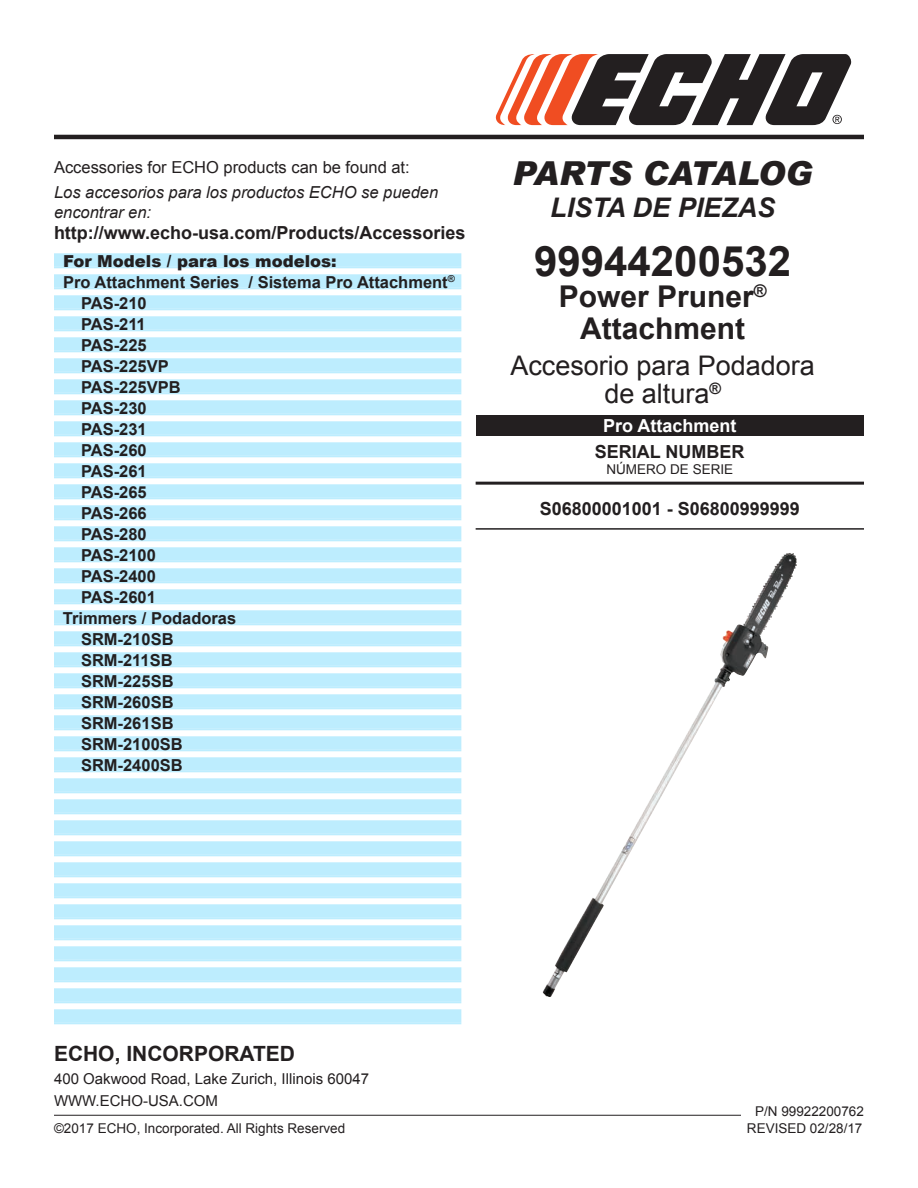
<style>
.page{position:relative;width:918px;height:1188px;background:#fff}
.page>*{position:absolute;margin:0;border:0;box-sizing:border-box;transform-origin:0 0}
.t1{font:700 42px "Arial";color:#231f20}
.t2{font:italic 900 33px "Arial";letter-spacing:-.015em;color:#231f20}
.t3{font:700 30px/31.5px "Arial";color:#231f20;text-align:center}
.t4{font:27px/28.5px "Arial";color:#231f20;text-align:center}
.t5{font:italic 700 27px "Arial";color:#231f20}
.t6{font:700 21px "Arial";color:#231f20}
.t7{font:700 18px "Arial";color:#231f20}
.t8{font:700 18px "Arial";color:#fff}
.t9{font:700 16.5px "Arial";color:#231f20}
.t10{font:italic 16.5px/19.8px "Arial";color:#231f20}
.t11{font:16.5px "Arial";color:#231f20}
.t12{font:900 16.5px "Arial";color:#231f20}
.t13{font:15px/22.5px "Arial";color:#231f20}
.t14{font:13.5px "Arial";color:#231f20}
</style>
<div class="page">
<img style="left:542px;top:553px;width:247px;height:444px">
<svg style="left:495px;top:54px;width:357px;height:71px"></svg>
<hr style="left:54px;top:135px;width:810px;height:4px;background:#231f20">
<hr style="left:54px;top:1115px;width:687px;height:1px;background:#231f20">
<hr style="left:476px;top:482px;width:388px;height:3px;background:#231f20">
<hr style="left:476px;top:528px;width:388px;height:2px;background:#231f20">
<div style="left:476px;top:416px;width:388px;height:20px;background:#231f20"></div>
<div style="left:54px;top:253px;width:407px;height:14px;background:#bdedfe"></div>
<hr style="left:54px;top:267px;width:407px;height:1px;background:#bdedfe">
<div style="left:54px;top:274px;width:407px;height:14px;background:#bdedfe"></div>
<hr style="left:54px;top:288px;width:407px;height:1px;background:#bdedfe">
<div style="left:54px;top:295px;width:407px;height:14px;background:#bdedfe"></div>
<hr style="left:54px;top:309px;width:407px;height:1px;background:#bdedfe">
<div style="left:54px;top:316px;width:407px;height:14px;background:#bdedfe"></div>
<hr style="left:54px;top:330px;width:407px;height:1px;background:#bdedfe">
<div style="left:54px;top:337px;width:407px;height:14px;background:#bdedfe"></div>
<hr style="left:54px;top:351px;width:407px;height:1px;background:#bdedfe">
<div style="left:54px;top:358px;width:407px;height:14px;background:#bdedfe"></div>
<hr style="left:54px;top:372px;width:407px;height:1px;background:#bdedfe">
<div style="left:54px;top:379px;width:407px;height:14px;background:#bdedfe"></div>
<hr style="left:54px;top:393px;width:407px;height:1px;background:#bdedfe">
<div style="left:54px;top:400px;width:407px;height:14px;background:#bdedfe"></div>
<hr style="left:54px;top:414px;width:407px;height:1px;background:#bdedfe">
<div style="left:54px;top:421px;width:407px;height:14px;background:#bdedfe"></div>
<hr style="left:54px;top:435px;width:407px;height:1px;background:#bdedfe">
<div style="left:54px;top:442px;width:407px;height:14px;background:#bdedfe"></div>
<hr style="left:54px;top:456px;width:407px;height:1px;background:#bdedfe">
<div style="left:54px;top:463px;width:407px;height:14px;background:#bdedfe"></div>
<hr style="left:54px;top:477px;width:407px;height:1px;background:#bdedfe">
<div style="left:54px;top:484px;width:407px;height:14px;background:#bdedfe"></div>
<hr style="left:54px;top:498px;width:407px;height:1px;background:#bdedfe">
<div style="left:54px;top:505px;width:407px;height:14px;background:#bdedfe"></div>
<hr style="left:54px;top:519px;width:407px;height:1px;background:#bdedfe">
<div style="left:54px;top:526px;width:407px;height:14px;background:#bdedfe"></div>
<hr style="left:54px;top:540px;width:407px;height:1px;background:#bdedfe">
<div style="left:54px;top:547px;width:407px;height:14px;background:#bdedfe"></div>
<hr style="left:54px;top:561px;width:407px;height:1px;background:#bdedfe">
<div style="left:54px;top:568px;width:407px;height:14px;background:#bdedfe"></div>
<hr style="left:54px;top:582px;width:407px;height:1px;background:#bdedfe">
<div style="left:54px;top:589px;width:407px;height:14px;background:#bdedfe"></div>
<hr style="left:54px;top:603px;width:407px;height:1px;background:#bdedfe">
<div style="left:54px;top:610px;width:407px;height:14px;background:#bdedfe"></div>
<hr style="left:54px;top:624px;width:407px;height:1px;background:#bdedfe">
<div style="left:54px;top:631px;width:407px;height:14px;background:#bdedfe"></div>
<hr style="left:54px;top:645px;width:407px;height:1px;background:#bdedfe">
<div style="left:54px;top:652px;width:407px;height:14px;background:#bdedfe"></div>
<hr style="left:54px;top:666px;width:407px;height:1px;background:#bdedfe">
<div style="left:54px;top:673px;width:407px;height:14px;background:#bdedfe"></div>
<hr style="left:54px;top:687px;width:407px;height:1px;background:#bdedfe">
<div style="left:54px;top:694px;width:407px;height:14px;background:#bdedfe"></div>
<hr style="left:54px;top:708px;width:407px;height:1px;background:#bdedfe">
<div style="left:54px;top:715px;width:407px;height:14px;background:#bdedfe"></div>
<hr style="left:54px;top:729px;width:407px;height:1px;background:#bdedfe">
<div style="left:54px;top:736px;width:407px;height:14px;background:#bdedfe"></div>
<hr style="left:54px;top:750px;width:407px;height:1px;background:#bdedfe">
<div style="left:54px;top:757px;width:407px;height:14px;background:#bdedfe"></div>
<hr style="left:54px;top:771px;width:407px;height:1px;background:#bdedfe">
<div style="left:54px;top:778px;width:407px;height:14px;background:#bdedfe"></div>
<hr style="left:54px;top:792px;width:407px;height:1px;background:#bdedfe">
<div style="left:54px;top:799px;width:407px;height:14px;background:#bdedfe"></div>
<hr style="left:54px;top:813px;width:407px;height:1px;background:#bdedfe">
<div style="left:54px;top:820px;width:407px;height:14px;background:#bdedfe"></div>
<hr style="left:54px;top:834px;width:407px;height:1px;background:#bdedfe">
<div style="left:54px;top:841px;width:407px;height:14px;background:#bdedfe"></div>
<hr style="left:54px;top:855px;width:407px;height:1px;background:#bdedfe">
<div style="left:54px;top:862px;width:407px;height:14px;background:#bdedfe"></div>
<hr style="left:54px;top:876px;width:407px;height:1px;background:#bdedfe">
<div style="left:54px;top:883px;width:407px;height:14px;background:#bdedfe"></div>
<hr style="left:54px;top:897px;width:407px;height:1px;background:#bdedfe">
<div style="left:54px;top:904px;width:407px;height:14px;background:#bdedfe"></div>
<hr style="left:54px;top:918px;width:407px;height:1px;background:#bdedfe">
<div style="left:54px;top:925px;width:407px;height:14px;background:#bdedfe"></div>
<hr style="left:54px;top:939px;width:407px;height:1px;background:#bdedfe">
<div style="left:54px;top:946px;width:407px;height:14px;background:#bdedfe"></div>
<hr style="left:54px;top:960px;width:407px;height:1px;background:#bdedfe">
<div style="left:54px;top:967px;width:407px;height:14px;background:#bdedfe"></div>
<hr style="left:54px;top:981px;width:407px;height:1px;background:#bdedfe">
<div style="left:54px;top:988px;width:407px;height:14px;background:#bdedfe"></div>
<hr style="left:54px;top:1002px;width:407px;height:1px;background:#bdedfe">
<div style="left:54px;top:1009px;width:407px;height:14px;background:#bdedfe"></div>
<hr style="left:54px;top:1023px;width:407px;height:1px;background:#bdedfe">
<p class="t11" style="left:54px;top:157px;width:357px">Accessories for ECHO products can be found at:</p>
<p class="t10" style="left:54px;top:182px;width:386px">Los accesorios para los productos ECHO se pueden encontrar en:</p>
<p class="t7" style="left:54px;top:221px;width:413px">http://www.echo-usa.com/Products/Accessories</p>
<p class="t12" style="left:63px;top:249px;width:275px">For Models / para los modelos:</p>
<p class="t9" style="left:63px;top:271px;width:393px">Pro Attachment Series / Sistema Pro Attachment<sup>®</sup></p>
<p class="t9" style="left:81px;top:292px;width:67px">PAS-210</p>
<p class="t9" style="left:81px;top:313px;width:66px">PAS-211</p>
<p class="t9" style="left:81px;top:334px;width:67px">PAS-225</p>
<p class="t9" style="left:81px;top:355px;width:89px">PAS-225VP</p>
<p class="t9" style="left:81px;top:376px;width:101px">PAS-225VPB</p>
<p class="t9" style="left:81px;top:397px;width:67px">PAS-230</p>
<p class="t9" style="left:81px;top:418px;width:67px">PAS-231</p>
<p class="t9" style="left:81px;top:439px;width:67px">PAS-260</p>
<p class="t9" style="left:81px;top:460px;width:67px">PAS-261</p>
<p class="t9" style="left:81px;top:481px;width:67px">PAS-265</p>
<p class="t9" style="left:81px;top:502px;width:67px">PAS-266</p>
<p class="t9" style="left:81px;top:523px;width:67px">PAS-280</p>
<p class="t9" style="left:81px;top:544px;width:76px">PAS-2100</p>
<p class="t9" style="left:81px;top:565px;width:76px">PAS-2400</p>
<p class="t9" style="left:81px;top:586px;width:76px">PAS-2601</p>
<p class="t9" style="left:63px;top:607px;width:175px">Trimmers / Podadoras</p>
<p class="t9" style="left:81px;top:628px;width:94px">SRM-210SB</p>
<p class="t9" style="left:81px;top:649px;width:93px">SRM-211SB</p>
<p class="t9" style="left:81px;top:670px;width:94px">SRM-225SB</p>
<p class="t9" style="left:81px;top:691px;width:94px">SRM-260SB</p>
<p class="t9" style="left:81px;top:712px;width:94px">SRM-261SB</p>
<p class="t9" style="left:81px;top:733px;width:103px">SRM-2100SB</p>
<p class="t9" style="left:81px;top:754px;width:103px">SRM-2400SB</p>
<h2 class="t2" style="left:513px;top:153px;width:302px">PARTS CATALOG</h2>
<h3 class="t5" style="left:550px;top:189px;width:227px">LISTA DE PIEZAS</h3>
<h1 class="t1" style="left:534px;top:233px;width:258px">99944200532</h1>
<h3 class="t3" style="left:559px;top:282px;width:209px">Power Pruner<sup>®<br></sup>Attachment</h3>
<h3 class="t4" style="left:510px;top:351px;width:306px">Accesorio para Podadora de altura<sup>®</sup></h3>
<p class="t8" style="left:603px;top:414px;width:135px">Pro Attachment</p>
<p class="t7" style="left:595px;top:439px;width:151px">SERIAL NUMBER</p>
<p class="t14" style="left:606px;top:461px;width:128px">NÚMERO DE SERIE</p>
<p class="t7" style="left:540px;top:496px;width:262px">S06800001001 - S06800999999</p>
<p class="t6" style="left:54px;top:1040px;width:243px">ECHO, INCORPORATED</p>
<p class="t13" style="left:54px;top:1067px;width:317px">400 Oakwood Road, Lake Zurich, Illinois 60047<br>WWW.ECHO-USA.COM</p>
<p class="t14" style="left:755px;top:1102px;width:110px">P/N 99922200762</p>
<p class="t14" style="left:54px;top:1119px;width:293px">©2017 ECHO, Incorporated. All Rights Reserved</p>
<p class="t14" style="left:747px;top:1119px;width:117px">REVISED 02/28/17</p>
</div>
